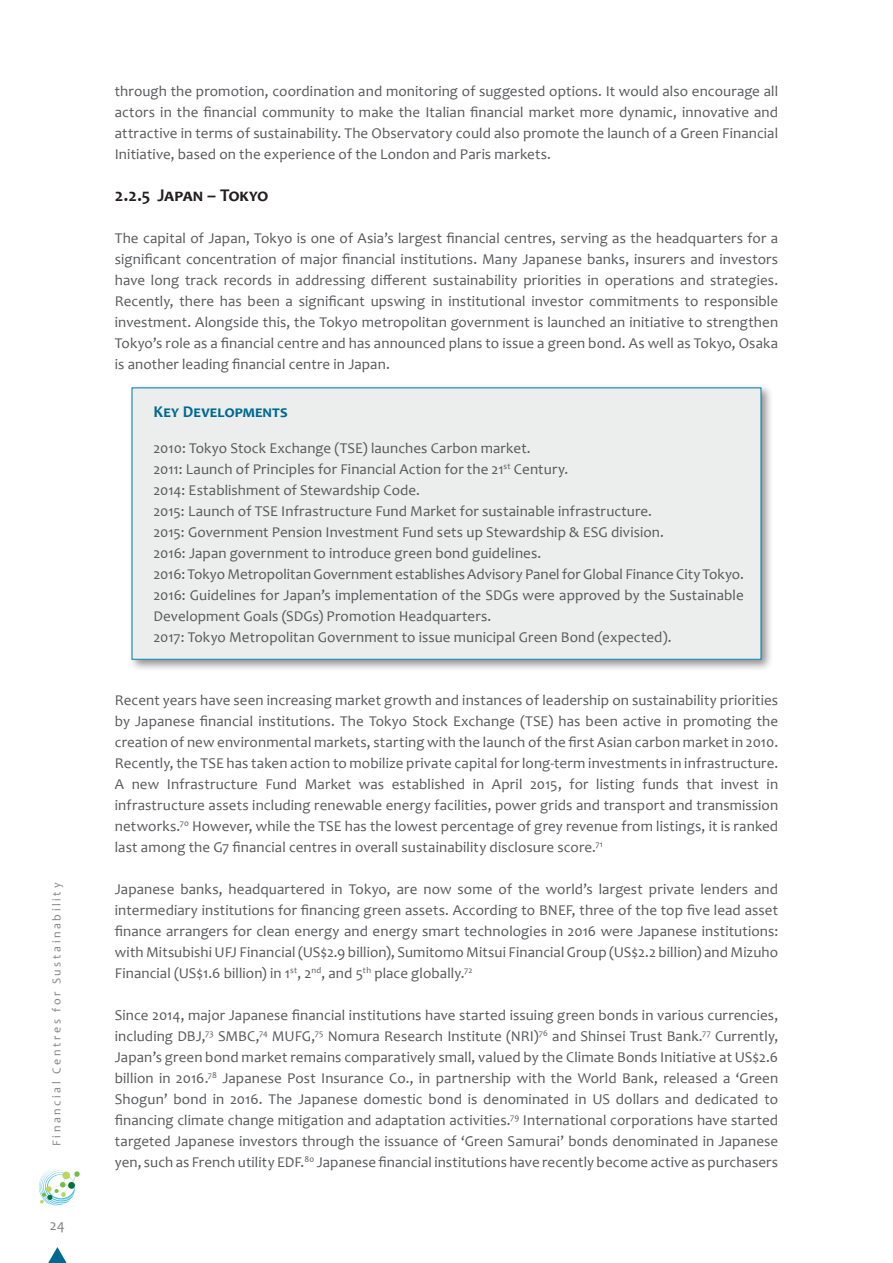
<style>
.page{position:relative;width:893px;height:1263px;background:#fff}
.page>*{position:absolute;margin:0;border:0;box-sizing:border-box;transform-origin:0 0}
.t1{font:700 18px "Candara";letter-spacing:.01em;color:#231f20}
.boxes_-_titles{font:700 16.5px "Candara";letter-spacing:.03em;color:#006991}
.body_text{font:15px/21px "Candara";letter-spacing:.005em;color:#57585a;text-align:justify}
.t2{font:15px "Candara";color:#808285}
.t3{font:12px "Candara";letter-spacing:.215em;color:#808285}
</style>
<div class="page">
<svg style="left:39px;top:1169px;width:41px;height:36px"></svg>
<svg style="left:48px;top:1247px;width:19px;height:16px"></svg>
<div style="left:128px;top:384px;width:646px;height:288px;background:#231f20;opacity:.5"></div>
<div style="left:132px;top:387px;width:629px;height:273px;background:#ebeeec"></div>
<p class="t3" style="left:49px;top:1146px;width:265px;rotate:-90deg">Financial Centres for Sustainability</p>
<p class="t2" style="left:50px;top:1215px;width:17px">24</p>
<p class="body_text" style="left:115px;top:80px;width:665px">through the promotion, coordination and monitoring of suggested options. It would also encourage all actors in the financial community to make the Italian financial market more dynamic, innovative and attractive in terms of sustainability. The Observatory could also promote the launch of a Green Financial Initiative, based on the experience of the London and Paris markets.</p>
<p class="t1" style="left:115px;top:184px;width:155px">2.2.5 Japan – Tokyo</p>
<p class="body_text" style="left:115px;top:227px;width:665px">The capital of Japan, Tokyo is one of Asia’s largest financial centres, serving as the headquarters for a significant concentration of major financial institutions. Many Japanese banks, insurers and investors have long track records in addressing different sustainability priorities in operations and strategies.<br>Recently, there has been a significant upswing in institutional investor commitments to responsible investment. Alongside this, the Tokyo metropolitan government is launched an initiative to strengthen Tokyo’s role as a financial centre and has announced plans to issue a green bond. As well as Tokyo, Osaka is another leading financial centre in Japan.</p>
<p class="boxes_-_titles" style="left:153px;top:401px;width:136px">Key Developments</p>
<p class="body_text" style="left:153px;top:437px;width:379px">2010: Tokyo Stock Exchange (TSE) launches Carbon market.</p>
<p class="body_text" style="left:153px;top:458px;width:416px">2011: Launch of Principles for Financial Action for the 21<sup>st</sup> Century.</p>
<p class="body_text" style="left:153px;top:479px;width:268px">2014: Establishment of Stewardship Code.</p>
<p class="body_text" style="left:153px;top:500px;width:500px">2015: Launch of TSE Infrastructure Fund Market for sustainable infrastructure.</p>
<p class="body_text" style="left:153px;top:521px;width:512px">2015: Government Pension Investment Fund sets up Stewardship &amp; ESG division.</p>
<p class="body_text" style="left:153px;top:542px;width:389px">2016: Japan government to introduce green bond guidelines.</p>
<p class="body_text" style="left:153px;top:563px;width:592px">2016: Tokyo Metropolitan Government establishes Advisory Panel for Global Finance City Tokyo.</p>
<p class="body_text" style="left:153px;top:584px;width:592px">2016: Guidelines for Japan’s implementation of the SDGs were approved by the Sustainable<br>Development Goals (SDGs) Promotion Headquarters.</p>
<p class="body_text" style="left:153px;top:626px;width:520px">2017: Tokyo Metropolitan Government to issue municipal Green Bond (expected).</p>
<p class="body_text" style="left:115px;top:689px;width:665px">Recent years have seen increasing market growth and instances of leadership on sustainability priorities by Japanese financial institutions. The Tokyo Stock Exchange (TSE) has been active in promoting the creation of new environmental markets, starting with the launch of the first Asian carbon market in 2010.<br>Recently, the TSE has taken action to mobilize private capital for long-term investments in infrastructure.<br>A new Infrastructure Fund Market was established in April 2015, for listing funds that invest in infrastructure assets including renewable energy facilities, power grids and transport and transmission networks.<sup>70</sup> However, while the TSE has the lowest percentage of grey revenue from listings, it is ranked last among the G7 financial centres in overall sustainability disclosure score.<sup>71</sup></p>
<p class="body_text" style="left:115px;top:878px;width:665px">Japanese banks, headquartered in Tokyo, are now some of the world’s largest private lenders and intermediary institutions for financing green assets. According to BNEF, three of the top five lead asset finance arrangers for clean energy and energy smart technologies in 2016 were Japanese institutions: with Mitsubishi UFJ Financial (US$2.9 billion), Sumitomo Mitsui Financial Group (US$2.2 billion) and Mizuho Financial (US$1.6 billion) in 1<sup>st</sup>, 2<sup>nd</sup>, and 5<sup>th</sup> place globally.<sup>72</sup></p>
<p class="body_text" style="left:115px;top:1004px;width:665px">Since 2014, major Japanese financial institutions have started issuing green bonds in various currencies, including DBJ,<sup>73</sup> SMBC,<sup>74</sup> MUFG,<sup>75</sup> Nomura Research Institute (NRI)<sup>76</sup> and Shinsei Trust Bank.<sup>77</sup> Currently, Japan’s green bond market remains comparatively small, valued by the Climate Bonds Initiative at US$2.6 billion in 2016.<sup>78</sup> Japanese Post Insurance Co., in partnership with the World Bank, released a ‘Green Shogun’ bond in 2016. The Japanese domestic bond is denominated in US dollars and dedicated to financing climate change mitigation and adaptation activities.<sup>79</sup> International corporations have started targeted Japanese investors through the issuance of ‘Green Samurai’ bonds denominated in Japanese yen, such as French utility EDF.<sup>80</sup> Japanese financial institutions have recently become active as purchasers</p>
</div>
